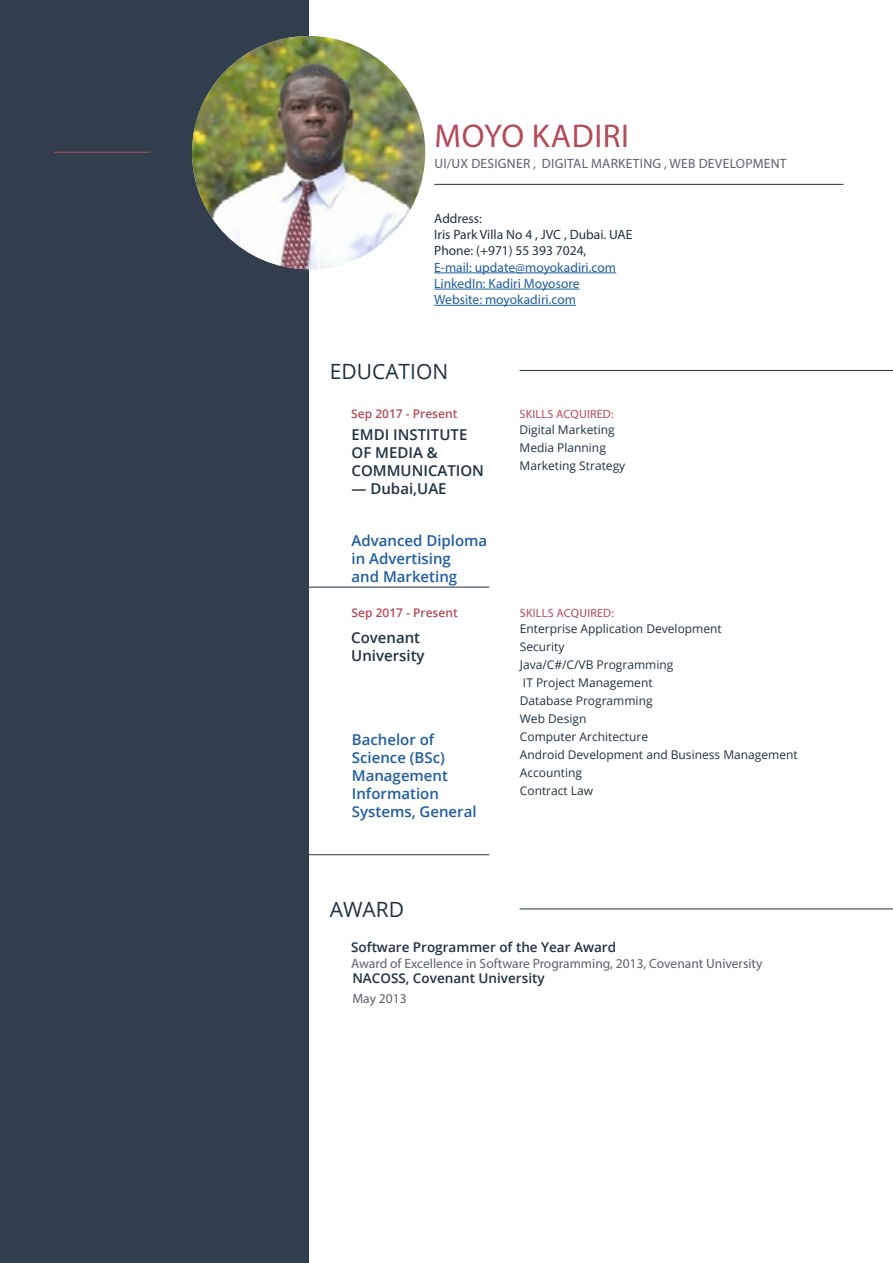
<style>
.page{position:relative;width:893px;height:1263px;background:#fff}
.page>*{position:absolute;margin:0;border:0;box-sizing:border-box;transform-origin:0 0}
.t1{font:33px "Myriad Pro";letter-spacing:.02em;color:#b44b58}
.t2{font:21px "Open Sans";color:#203242}
.t3{font:600 15px/18px "Open Sans";color:#215e9e}
.t4{font:600 15px/18px "Open Sans";color:#203242}
.t5{font:13.5px/16.2px "Myriad Pro";color:#215e9e}
.t6{font:13.5px "Myriad Pro";color:#5d616d}
.t7{font:13.5px/16.2px "Myriad Pro";color:#203242}
.t8{font:600 13.5px "Open Sans";color:#203242}
.t9{font:13.5px "Myriad Pro";letter-spacing:.02em;color:#5d616d}
.t10{font:12px/18px "Open Sans";color:#203242}
.t11{font:600 12px "Open Sans";color:#b44b58}
.t12{font:12px "Myriad Pro";letter-spacing:.02em;color:#b44b58}
</style>
<div class="page">
<div style="left:0;top:0;width:309px;height:1263px;background:#323e4d"></div>
<img style="left:192px;top:36px;width:233px;height:233px;border-radius:117px">
<hr style="left:54px;top:152px;width:95px;height:1px;background:#b44b58">
<hr style="left:434px;top:184px;width:409px;height:1px;background:#203242">
<hr style="left:434px;top:272px;width:182px;height:1px;background:#215e9e">
<hr style="left:434px;top:289px;width:145px;height:1px;background:#215e9e">
<hr style="left:434px;top:305px;width:142px;height:1px;background:#215e9e">
<hr style="left:520px;top:908px;width:373px;height:1px;background:#203242">
<hr style="left:520px;top:370px;width:373px;height:1px;background:#203242">
<hr style="left:309px;top:587px;width:180px;height:1px;background:#203242">
<hr style="left:309px;top:854px;width:180px;height:1px;background:#203242">
<h1 class="t1" style="left:435px;top:115px;width:196px">MOYO KADIRI</h1>
<p class="t9" style="left:434px;top:155px;width:354px">UI/UX DESIGNER , DIGITAL MARKETING , WEB DEVELOPMENT</p>
<p class="t7" style="left:434px;top:210px;width:200px">Address:<br>Iris Park Villa No 4 , JVC , Dubai. UAE<br>Phone: (+971) 55 393 7024,</p>
<p class="t5" style="left:434px;top:259px;width:183px">E-mail: update@moyokadiri.com<br>LinkedIn: Kadiri Moyosore<br>Website: moyokadiri.com</p>
<h2 class="t2" style="left:330px;top:357px;width:120px">EDUCATION</h2>
<p class="t11" style="left:351px;top:405px;width:108px">Sep 2017 - Present</p>
<p class="t12" style="left:520px;top:406px;width:95px">SKILLS ACQUIRED:</p>
<p class="t4" style="left:352px;top:425px;width:134px">EMDI INSTITUTE<br>OF MEDIA &amp;<br>COMMUNICATION</p>
<p class="t4" style="left:352px;top:479px;width:97px">— Dubai,UAE</p>
<p class="t3" style="left:352px;top:531px;width:137px">Advanced Diploma in Advertising<br>and Marketing</p>
<p class="t10" style="left:519px;top:420px;width:107px">Digital Marketing<br>Media Planning<br>Marketing Strategy</p>
<p class="t11" style="left:352px;top:605px;width:108px">Sep 2017 - Present</p>
<p class="t12" style="left:520px;top:606px;width:95px">SKILLS ACQUIRED:</p>
<p class="t4" style="left:351px;top:628px;width:75px">Covenant<br>University</p>
<p class="t10" style="left:520px;top:620px;width:279px">Enterprise Application Development<br>Security<br>Java/C#/C/VB Programming<br>IT Project Management<br>Database Programming<br>Web Design<br>Computer Architecture<br>Android Development and Business Management<br>Accounting<br>Contract Law</p>
<p class="t3" style="left:352px;top:730px;width:126px">Bachelor of<br>Science (BSc)<br>Management<br>Information<br>Systems, General</p>
<h2 class="t2" style="left:330px;top:894px;width:76px">AWARD</h2>
<p class="t8" style="left:351px;top:938px;width:267px">Software Programmer of the Year Award</p>
<p class="t6" style="left:351px;top:955px;width:413px">Award of Excellence in Software Programming, 2013, Covenant University</p>
<p class="t8" style="left:352px;top:969px;width:194px">NACOSS, Covenant University</p>
<p class="t6" style="left:352px;top:990px;width:56px">May 2013</p>
</div>
